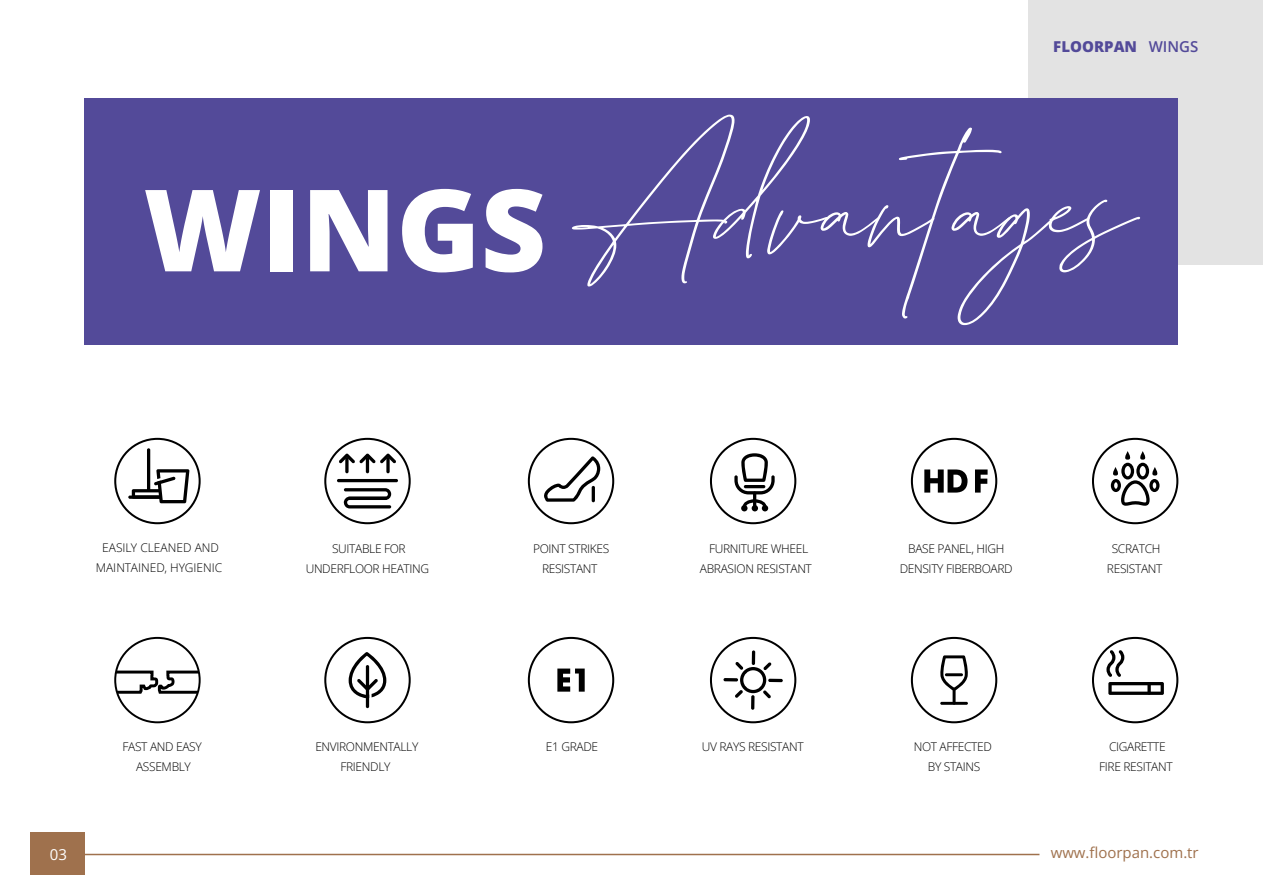
<style>
.page{position:relative;width:1263px;height:893px;background:#fff}
.page>*{position:absolute;margin:0;border:0;box-sizing:border-box;transform-origin:0 0}
.t1{font:144px "British Shorthair";color:#fff}
.t2{font:15px "Open Sans";color:#9f714d}
.t3{font:800 15px "Open Sans";color:#534a99}
.t4{font:15px "Open Sans";color:#fff}
.t5{font:300 12px/19.5px "Open Sans";letter-spacing:-.03em;color:#000;text-align:center}
.t6{font:300 12px/19.5px "Open Sans";color:#000;text-align:center}
.s1{font-weight:600}
</style>
<div class="page">
<div style="left:1029px;top:0;width:234px;height:264px;background:#e3e3e3"></div>
<div style="left:85px;top:99px;width:1093px;height:246px;background:#534a99"></div>
<div style="left:114px;top:438px;width:87px;height:86px;border:2px solid #000;border-radius:50%"></div>
<hr style="left:147px;top:448px;width:3px;height:43px;background:#000;border-radius:2px">
<svg style="left:128px;top:469px;width:61px;height:34px"></svg>
<div style="left:710px;top:438px;width:86px;height:86px;border:2px solid #000;border-radius:50%"></div>
<svg style="left:734px;top:453px;width:41px;height:58px"></svg>
<div style="left:528px;top:438px;width:86px;height:86px;border:2px solid #000;border-radius:50%"></div>
<svg style="left:544px;top:456px;width:56px;height:46px"></svg>
<div style="left:528px;top:637px;width:86px;height:86px;border:2px solid #000;border-radius:50%"></div>
<svg style="left:557px;top:668px;width:28px;height:24px"></svg>
<div style="left:1092px;top:438px;width:86px;height:86px;border:2px solid #000;border-radius:50%"></div>
<svg style="left:1125px;top:451px;width:5px;height:9px"></svg>
<svg style="left:1140px;top:451px;width:5px;height:9px"></svg>
<svg style="left:1111px;top:463px;width:48px;height:43px"></svg>
<div style="left:710px;top:637px;width:86px;height:86px;border:2px solid #000;border-radius:50%"></div>
<svg style="left:735px;top:662px;width:36px;height:36px"></svg>
<hr style="left:752px;top:650px;width:3px;height:15px;background:#000;border-radius:2px">
<hr style="left:751px;top:695px;width:3px;height:15px;background:#000;border-radius:2px">
<hr style="left:768px;top:679px;width:15px;height:3px;background:#000;border-radius:2px">
<hr style="left:723px;top:678px;width:15px;height:3px;background:#000;border-radius:2px">
<div style="left:1092px;top:637px;width:86px;height:86px;border:2px solid #000;border-radius:50%"></div>
<svg style="left:1106px;top:650px;width:58px;height:45px"></svg>
<div style="left:911px;top:637px;width:86px;height:86px;border:2px solid #000;border-radius:50%"></div>
<svg style="left:940px;top:655px;width:28px;height:36px"></svg>
<hr style="left:952px;top:688px;width:3px;height:17px;background:#000">
<hr style="left:940px;top:702px;width:28px;height:3px;background:#000">
<hr style="left:945px;top:673px;width:18px;height:3px;background:#000">
<div style="left:324px;top:438px;width:87px;height:86px;border:2px solid #000;border-radius:50%"></div>
<svg style="left:344px;top:488px;width:47px;height:20px"></svg>
<svg style="left:386px;top:457px;width:4px;height:16px"></svg>
<hr style="left:366px;top:457px;width:3px;height:16px;background:#000;border-radius:2px">
<svg style="left:345px;top:457px;width:4px;height:16px"></svg>
<svg style="left:339px;top:453px;width:57px;height:10px"></svg>
<hr style="left:337px;top:479px;width:61px;height:3px;background:#000;border-radius:2px">
<svg style="left:924px;top:469px;width:43px;height:24px"></svg>
<svg style="left:975px;top:469px;width:12px;height:24px"></svg>
<div style="left:911px;top:438px;width:86px;height:86px;border:2px solid #000;border-radius:50%"></div>
<div style="left:324px;top:637px;width:87px;height:86px;border:2px solid #000;border-radius:50%"></div>
<hr style="left:366px;top:665px;width:3px;height:43px;background:#000;border-radius:2px">
<svg style="left:349px;top:652px;width:37px;height:46px"></svg>
<svg style="left:115px;top:669px;width:85px;height:26px"></svg>
<div style="left:114px;top:637px;width:87px;height:86px;border:2px solid #000;border-radius:50%"></div>
<hr style="left:84px;top:854px;width:955px;height:1px;background:#9f714d">
<div style="left:30px;top:832px;width:54px;height:43px;background:#9f714d"></div>
<p class="t3" style="left:1053px;top:37px;width:147px">FLOORPAN <span class="s1">WINGS</span></p>
<h1 class="t1" style="left:143px;top:119px;width:991px"><sub>WINGS</sub> Advantages</h1>
<p class="t6" style="left:96px;top:538px;width:128px">EASILY CLEANED AND<br>MAINTAINED, HYGIENIC</p>
<p class="t5" style="left:700px;top:539px;width:113px">FURNITURE WHEEL<br>ABRASION RESISTANT</p>
<p class="t5" style="left:533px;top:539px;width:78px">POINT STRIKES<br>RESISTANT</p>
<p class="t5" style="left:1107px;top:539px;width:57px">SCRATCH<br>RESISTANT</p>
<p class="t5" style="left:306px;top:539px;width:125px">SUITABLE FOR<br>UNDERFLOOR HEATING</p>
<p class="t5" style="left:900px;top:539px;width:114px">BASE PANEL, HIGH<br>DENSITY FIBERBOARD</p>
<p class="t4" style="left:50px;top:844px;width:19px">03</p>
<p class="t5" style="left:123px;top:737px;width:81px">FAST AND EASY<br>ASSEMBLY</p>
<p class="t5" style="left:315px;top:737px;width:105px">ENVIRONMENTALLY<br>FRIENDLY</p>
<p class="t5" style="left:546px;top:737px;width:54px">E1 GRADE</p>
<p class="t5" style="left:702px;top:737px;width:103px">UV RAYS RESISTANT</p>
<p class="t5" style="left:1099px;top:737px;width:75px">CIGARETTE<br>FIRE RESITANT</p>
<p class="t5" style="left:914px;top:737px;width:80px">NOT AFFECTED<br>BY STAINS</p>
<p class="t2" style="left:1051px;top:842px;width:150px">www.floorpan.com.tr</p>
</div>
